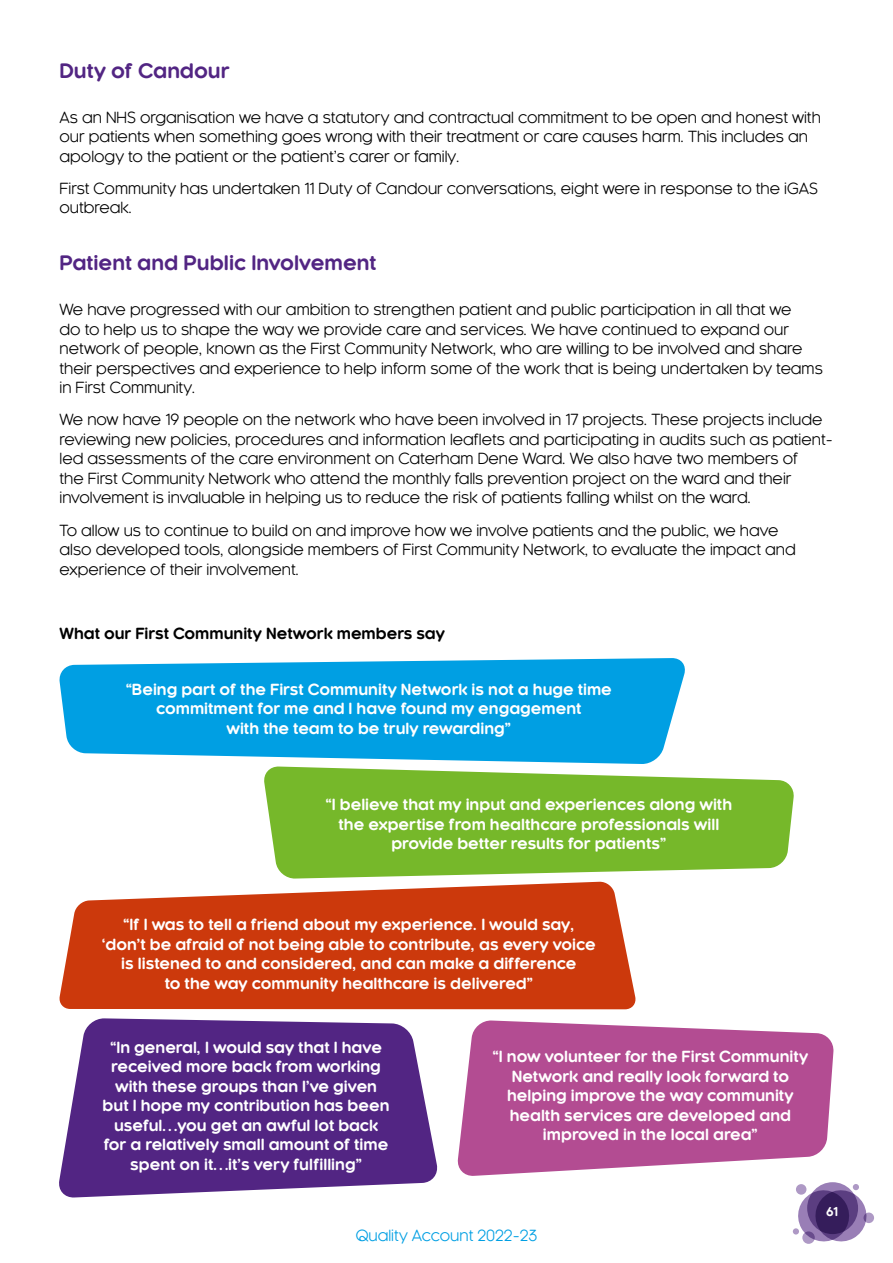
<style>
.page{position:relative;width:893px;height:1263px;background:#fff}
.page>*{position:absolute;margin:0;border:0;box-sizing:border-box;transform-origin:0 0}
.Sub_Head_2{font:700 19.5px "Kaleko 105 Round W01";color:#522583}
.Body_Text{font:15px/19.5px "Kaleko 105 Round W01";color:#000}
.Body_Text-2{font:700 15px/19.5px "Kaleko 105 Round W01";color:#fff;text-align:center}
.Body_Text-3{font:700 15px "Kaleko 105 Round W01";color:#000}
.t1{font:15px "Kaleko 105 Round W01";color:#009fe3}
.t2{font:700 12px "Kaleko 105 Round W01";color:#fff}
</style>
<div class="page">
<svg style="left:793px;top:1184px;width:73px;height:60px"></svg>
<svg style="left:863px;top:1212px;width:11px;height:11px"></svg>
<svg style="left:59px;top:1018px;width:379px;height:180px;background:#674092"></svg>
<svg style="left:457px;top:1020px;width:377px;height:156px;background:#bd64a1"></svg>
<svg style="left:264px;top:766px;width:530px;height:113px;background:#88c146"></svg>
<svg style="left:59px;top:881px;width:577px;height:128px;background:#d14f27"></svg>
<svg style="left:59px;top:658px;width:626px;height:106px;background:#1ba9e6"></svg>
<h4 class="Sub_Head_2" style="left:60px;top:60px;width:172px">Duty of Candour</h4>
<p class="Body_Text" style="left:60px;top:107px;width:763px">As an NHS organisation we have a statutory and contractual commitment to be open and honest with our patients when something goes wrong with their treatment or care causes harm. This includes an apology to the patient or the patient’s carer or family.</p>
<p class="Body_Text" style="left:60px;top:179px;width:760px">First Community has undertaken 11 Duty of Candour conversations, eight were in response to the iGAS outbreak.</p>
<h4 class="Sub_Head_2" style="left:60px;top:252px;width:318px">Patient and Public Involvement</h4>
<p class="Body_Text" style="left:60px;top:300px;width:765px">We have progressed with our ambition to strengthen patient and public participation in all that we<br>do to help us to shape the way we provide care and services. We have continued to expand our network of people, known as the First Community Network, who are willing to be involved and share their perspectives and experience to help inform some of the work that is being undertaken by teams in First Community.</p>
<p class="Body_Text" style="left:60px;top:410px;width:775px">We now have 19 people on the network who have been involved in 17 projects. These projects include reviewing new policies, procedures and information leaflets and participating in audits such as patient&shy;led assessments of the care environment on Caterham Dene Ward. We also have two members of<br>the First Community Network who attend the monthly falls prevention project on the ward and their involvement is invaluable in helping us to reduce the risk of patients falling whilst on the ward.</p>
<p class="Body_Text" style="left:60px;top:520px;width:738px">To allow us to continue to build on and improve how we involve patients and the public, we have also developed tools, alongside members of First Community Network, to evaluate the impact and experience of their involvement.</p>
<p class="Body_Text-3" style="left:60px;top:625px;width:387px">What our First Community Network members say</p>
<p class="Body_Text-2" style="left:126px;top:680px;width:488px">“Being part of the First Community Network is not a huge time commitment for me and I have found my engagement<br>with the team to be truly rewarding”</p>
<p class="Body_Text-2" style="left:326px;top:795px;width:408px">“I believe that my input and experiences along with the expertise from healthcare professionals will provide better results for patients”</p>
<p class="Body_Text-2" style="left:102px;top:915px;width:495px">“If I was to tell a friend about my experience. I would say, ‘don’t be afraid of not being able to contribute, as every voice is listened to and considered, and can make a difference<br>to the way community healthcare is delivered”</p>
<p class="Body_Text-2" style="left:103px;top:1037px;width:288px">“In general, I would say that I have received more back from working with these groups than I’ve given but I hope my contribution has been useful…you get an awful lot back for a relatively small amount of time spent on it…it’s very fulfilling”</p>
<p class="Body_Text-2" style="left:493px;top:1047px;width:317px">“I now volunteer for the First Community Network and really look forward to helping improve the way community health services are developed and improved in the local area”</p>
<p class="t1" style="left:356px;top:1227px;width:183px">Quality Account 2022-23</p>
<p class="t2" style="left:826px;top:1204px;width:13px">61</p>
</div>
